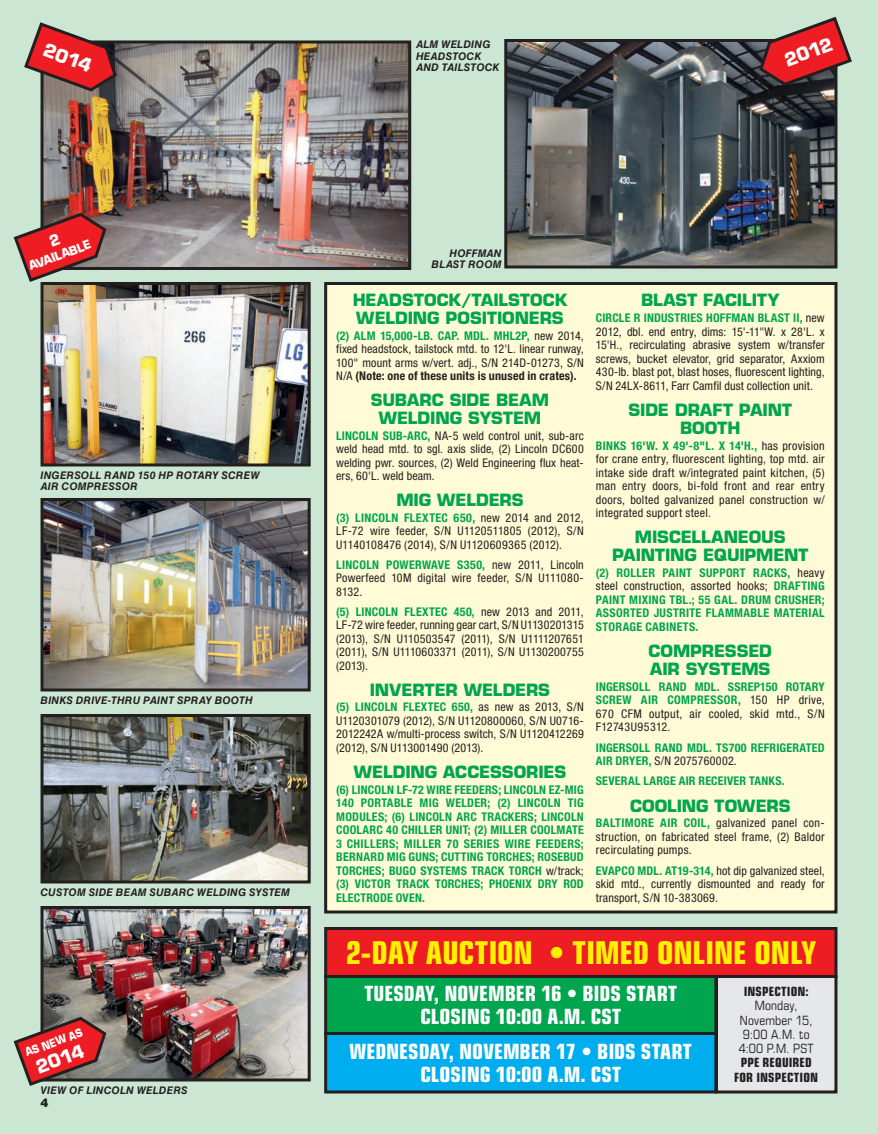
<style>
.page{position:relative;width:878px;height:1134px;background:#cbe6d3}
.page>*{position:absolute;margin:0;border:0;box-sizing:border-box;transform-origin:0 0}
.t1{font:700 condensed 31.5px "Eurostile";letter-spacing:-.01em;color:#fff101}
.t2{font:700 condensed 21px/22.5px "Eurostile";letter-spacing:-.005em;color:#fff;text-align:center}
.FLAG-TYPE{font:700 18px "Eurostile";color:#fff}
.INV-HEAD{font:700 16.5px/18px "Eurostile";letter-spacing:-.005em;color:#00a54f;text-align:center}
.t3{font:condensed 12.75px/14.2px "Eurostile";letter-spacing:.015em;color:#231f20;text-align:center}
.t4{font:700 condensed 12.75px/14.2px "Eurostile";letter-spacing:.01em;color:#231f20;text-align:center}
.INV-BODY{font:condensed 12px/13.5px "Helvetica Neue LT Std";letter-spacing:.015em;color:#231f20;text-align:justify}
.INV-BODY-2{font:700 condensed 12px/13.5px "Helvetica Neue LT Std";letter-spacing:.02em;color:#00a54f;text-align:justify}
.FLAG-TYPE-2{font:700 12px "Eurostile";color:#fff;scale:.95 1}
.t5{font:900 12px "Helvetica";color:#231f20}
.FLAG-TYPE-3{font:700 11.25px "Eurostile";color:#fff;scale:.85 1}
.t6{font:italic 700 10.5px/11.6px "Helvetica LT Std";letter-spacing:.025em;color:#231f20}
.s1{font-weight:700;color:#00a54f}
.s2{font-weight:700}
.s3{font-weight:400;color:#231f20}
</style>
<div class="page">
<img style="left:44px;top:44px;width:363px;height:222px">
<div style="left:40px;top:40px;width:371px;height:230px;border:3px solid #231f20"></div>
<img style="left:508px;top:43px;width:325px;height:221px">
<div style="left:504px;top:39px;width:333px;height:229px;border:3px solid #231f20"></div>
<img style="left:44px;top:910px;width:262px;height:168px">
<div style="left:40px;top:906px;width:270px;height:176px;border:3px solid #231f20"></div>
<img style="left:44px;top:502px;width:262px;height:186px">
<div style="left:40px;top:498px;width:270px;height:194px;border:3px solid #231f20"></div>
<img style="left:44px;top:286px;width:262px;height:176px">
<div style="left:40px;top:282px;width:270px;height:184px;border:3px solid #231f20"></div>
<img style="left:44px;top:718px;width:262px;height:162px">
<div style="left:40px;top:714px;width:270px;height:170px;border:3px solid #231f20"></div>
<div style="left:326px;top:284px;width:510px;height:628px;background:#fffbd6"></div>
<div style="left:324px;top:282px;width:513px;height:631px;border:3px solid #231f20"></div>
<div style="left:716px;top:976px;width:120px;height:116px;background:#e6e7e9"></div>
<div style="left:715px;top:975px;width:122px;height:119px;border:3px solid #231f20"></div>
<div style="left:326px;top:928px;width:510px;height:48px;background:#ee1d23"></div>
<div style="left:324px;top:927px;width:513px;height:51px;border:3px solid #231f20"></div>
<div style="left:326px;top:1034px;width:390px;height:58px;background:#00aeef"></div>
<div style="left:324px;top:1032px;width:393px;height:62px;border:3px solid #231f20"></div>
<div style="left:326px;top:976px;width:390px;height:58px;background:#00a54f"></div>
<div style="left:324px;top:975px;width:393px;height:60px;border:3px solid #231f20"></div>
<svg style="left:757px;top:16px;width:95px;height:72px"></svg>
<svg style="left:13px;top:1015px;width:95px;height:71px"></svg>
<svg style="left:24px;top:22px;width:95px;height:72px"></svg>
<svg style="left:13px;top:211px;width:95px;height:73px"></svg>
<p class="FLAG-TYPE" style="left:48px;top:39px;width:51px;rotate:20deg">2014</p>
<p class="t6" style="left:416px;top:38px;width:85px">ALM WELDING<br>HEADSTOCK<br>AND TAILSTOCK</p>
<p class="FLAG-TYPE" style="left:781px;top:50px;width:51px;rotate:-20deg">2012</p>
<p class="FLAG-TYPE-2" style="left:27px;top:259px;width:70px;rotate:-20deg">AVAILABLE</p>
<p class="t6" style="left:40px;top:469px;width:221px">INGERSOLL RAND 150 HP ROTARY SCREW<br>AIR COMPRESSOR</p>
<p class="t6" style="left:40px;top:694px;width:213px">BINKS DRIVE-THRU PAINT SPRAY BOOTH</p>
<p class="t6" style="left:40px;top:886px;width:251px">CUSTOM SIDE BEAM SUBARC WELDING SYSTEM</p>
<p class="FLAG-TYPE-3" style="left:23px;top:1046px;width:72px;rotate:-20deg">AS NEW AS</p>
<p class="FLAG-TYPE" style="left:33px;top:1057px;width:51px;rotate:-20deg">2014</p>
<p class="t6" style="left:40px;top:1084px;width:148px">VIEW OF LINCOLN WELDERS</p>
<p class="t5" style="left:40px;top:1094px;width:10px">4</p>
<p class="t6" style="left:431px;top:247px;width:71px;text-align:right">HOFFMAN<br>BLAST ROOM</p>
<p class="INV-HEAD" style="left:353px;top:291px;width:216px;text-align:left">HEADSTOCK/TAILSTOCK<br>WELDING POSITIONERS</p>
<p class="INV-BODY" style="left:336px;top:329px;width:249px"><span class="s1">(2) ALM 15,000-LB. CAP. MDL. MHL2P,</span> new 2014, fixed headstock, tailstock mtd. to 12'L. linear runway, 100" mount arms w/vert. adj., S/N 214D-01273, S/N N/A <span class="s2">(Note: one of these units is unused in crates).</span></p>
<p class="INV-HEAD" style="left:371px;top:391px;width:180px">SUBARC SIDE BEAM<br>WELDING SYSTEM</p>
<p class="INV-BODY" style="left:336px;top:429px;width:249px"><span class="s1">LINCOLN SUB-ARC,</span> NA-5 weld control unit, sub-arc weld head mtd. to sgl. axis slide, (2) Lincoln DC600 welding pwr. sources, (2) Weld Engineering flux heat&shy;ers, 60'L. weld beam.</p>
<p class="INV-HEAD" style="left:396px;top:491px;width:129px">MIG WELDERS</p>
<p class="INV-BODY" style="left:336px;top:511px;width:249px"><span class="s1">(3) LINCOLN FLEXTEC 650,</span> new 2014 and 2012, LF-72 wire feeder, S/N U1120511805 (2012), S/N U1140108476 (2014), S/N U1120609365 (2012).</p>
<p class="INV-BODY" style="left:336px;top:558px;width:249px"><span class="s1">LINCOLN POWERWAVE S350,</span> new 2011, Lincoln Powerfeed 10M digital wire feeder, S/N U111080- 8132.</p>
<p class="INV-BODY" style="left:336px;top:605px;width:249px"><span class="s1">(5) LINCOLN FLEXTEC 450,</span> new 2013 and 2011, LF-72 wire feeder, running gear cart, S/N U1130201315 (2013), S/N U110503547 (2011), S/N U1111207651 (2011), S/N U1110603371 (2011), S/N U1130200755 (2013).</p>
<p class="INV-HEAD" style="left:370px;top:681px;width:182px">INVERTER WELDERS</p>
<p class="INV-BODY" style="left:336px;top:700px;width:249px"><span class="s1">(5) LINCOLN FLEXTEC 650,</span> as new as 2013, S/N U1120301079 (2012), S/N U1120800060, S/N U0716- 2012242A w/multi-process switch, S/N U1120412269 (2012), S/N U113001490 (2013).</p>
<p class="INV-HEAD" style="left:354px;top:763px;width:214px">WELDING ACCESSORIES</p>
<p class="INV-BODY-2" style="left:336px;top:782px;width:249px">(6) LINCOLN LF-72 WIRE FEEDERS; LINCOLN EZ-MIG 140 PORTABLE MIG WELDER; (2) LINCOLN TIG MODULES; (6) LINCOLN ARC TRACKERS; LINCOLN COOLARC 40 CHILLER UNIT; (2) MILLER COOLMATE 3 CHILLERS; MILLER 70 SERIES WIRE FEEDERS; BERNARD MIG GUNS; CUTTING TORCHES; ROSEBUD TORCHES; BUGO SYSTEMS TRACK TORCH <span class="s3">w/track; </span>(3) VICTOR TRACK TORCHES; PHOENIX DRY ROD ELECTRODE OVEN.</p>
<p class="INV-HEAD" style="left:641px;top:291px;width:140px">BLAST FACILITY</p>
<p class="INV-BODY" style="left:596px;top:311px;width:230px"><span class="s1">CIRCLE R INDUSTRIES HOFFMAN BLAST II,</span> new 2012, dbl. end entry, dims: 15'-11"W. x 28'L. x 15'H., recirculating abrasive system w/transfer screws, bucket elevator, grid separator, Axxiom 430-lb. blast pot, blast hoses, fluorescent lighting, S/N 24LX-8611, Farr Camfil dust collection unit.</p>
<p class="INV-HEAD" style="left:628px;top:401px;width:165px">SIDE DRAFT PAINT<br>BOOTH</p>
<p class="INV-BODY" style="left:596px;top:438px;width:230px"><span class="s1">BINKS 16'W. X 49'-8"L. X 14'H.,</span> has provision for crane entry, fluorescent lighting, top mtd. air intake side draft w/integrated paint kitchen, (5) man entry doors, bi-fold front and rear entry doors, bolted galvanized panel construction w/ integrated support steel.</p>
<p class="INV-HEAD" style="left:612px;top:528px;width:198px">MISCELLANEOUS<br>PAINTING EQUIPMENT</p>
<p class="INV-BODY-2" style="left:596px;top:566px;width:230px">(2) ROLLER PAINT SUPPORT RACKS, <span class="s3">heavy steel construction, assorted hooks;</span> DRAFTING PAINT MIXING TBL.; 55 GAL. DRUM CRUSHER; ASSORTED JUSTRITE FLAMMABLE MATERIAL STORAGE CABINETS.</p>
<p class="INV-HEAD" style="left:648px;top:642px;width:125px;text-align:left">COMPRESSED<br>AIR SYSTEMS</p>
<p class="INV-BODY" style="left:596px;top:680px;width:230px"><span class="s1">INGERSOLL RAND MDL. SSREP150 ROTARY SCREW AIR COMPRESSOR,</span> 150 HP drive, 670 CFM output, air cooled, skid mtd., S/N F12743U95312.</p>
<p class="INV-BODY-2" style="left:596px;top:740px;width:230px">INGERSOLL RAND MDL. TS700 REFRIGERATED<br>AIR DRYER, <span class="s3">S/N 2075760002.</span></p>
<p class="INV-BODY-2" style="left:596px;top:774px;width:190px">SEVERAL LARGE AIR RECEIVER TANKS.</p>
<p class="INV-HEAD" style="left:630px;top:796px;width:162px">COOLING TOWERS</p>
<p class="INV-BODY" style="left:595px;top:816px;width:230px"><span class="s1">BALTIMORE AIR COIL,</span> galvanized panel con&shy;struction, on fabricated steel frame, (2) Baldor recirculating pumps.</p>
<p class="INV-BODY" style="left:595px;top:863px;width:230px"><span class="s1">EVAPCO MDL. AT19-314,</span> hot dip galvanized steel, skid mtd., currently dismounted and ready for transport, S/N 10-383069.</p>
<p class="t1" style="left:345px;top:934px;width:472px">2-DAY AUCTION • TIMED ONLINE ONLY</p>
<p class="t2" style="left:364px;top:982px;width:314px">TUESDAY, NOVEMBER 16 • BIDS START<br>CLOSING 10:00 A.M. CST</p>
<p class="t2" style="left:349px;top:1040px;width:344px">WEDNESDAY, NOVEMBER 17 • BIDS START<br>CLOSING 10:00 A.M. CST</p>
<p class="t3" style="left:738px;top:984px;width:76px"><span class="s2">INSPECTION:<br></span>Monday,<br>November 15,<br>9:00 A.M. to<br>4:00 P.M. PST</p>
<p class="t4" style="left:734px;top:1056px;width:85px">PPE REQUIRED<br>FOR INSPECTION</p>
</div>
